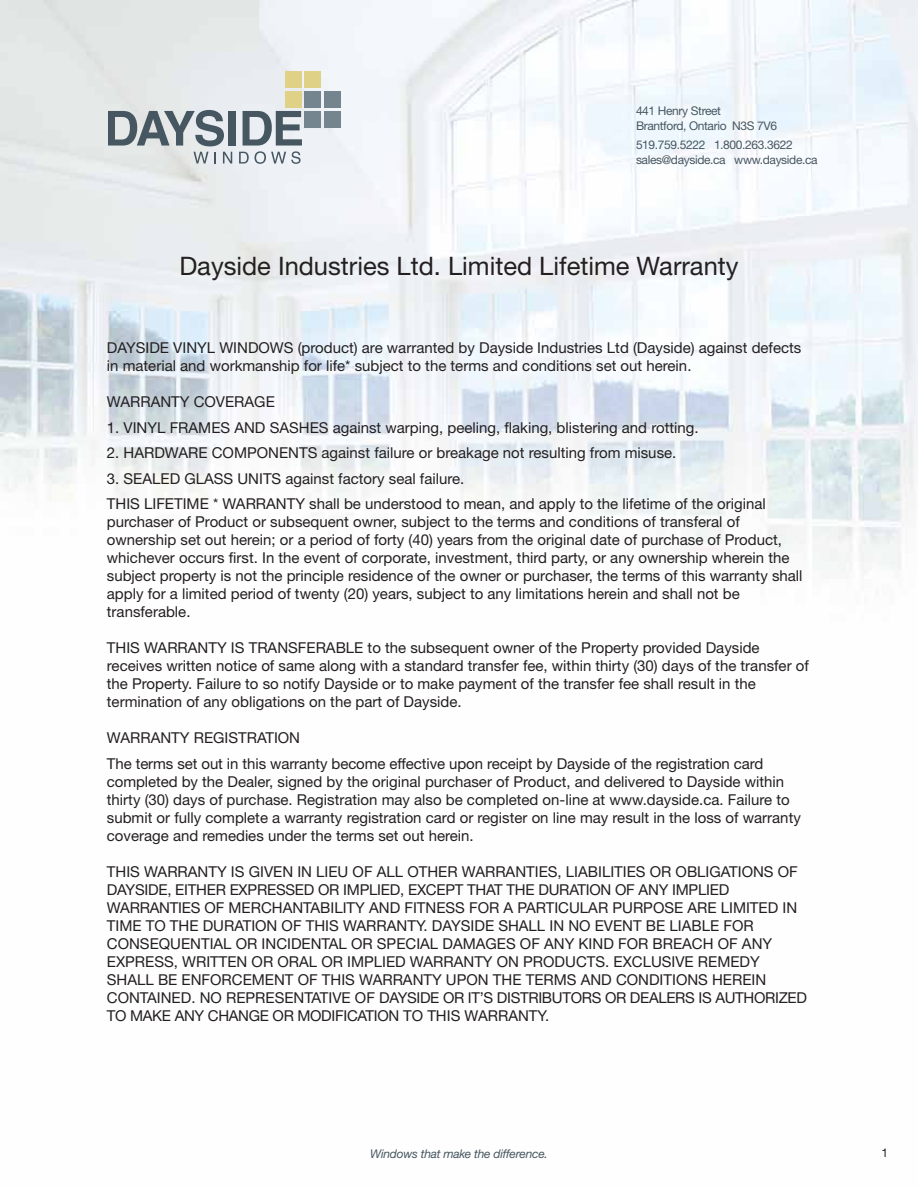
<style>
.page{position:relative;width:918px;height:1188px;background:#fff}
.page>*{position:absolute;margin:0;border:0;box-sizing:border-box;transform-origin:0 0}
.t1{font:25.5px "Helvetica Neue";color:#231f20}
.t2{font:15px/18px "Helvetica Neue";color:#231f20}
.t3{font:12px/15px "Helvetica Neue";letter-spacing:-.03em;color:#465761}
.t4{font:italic 12px "Helvetica Neue";letter-spacing:-.02em;color:#465761}
.t5{font:12px "Helvetica Neue";color:#231f20}
</style>
<div class="page">
<img style="left:0;top:0;width:918px;height:572px">
<svg style="left:108px;top:110px;width:116px;height:36px;background:#949ea3"></svg>
<div style="left:229px;top:111px;width:7px;height:35px;background:#465761"></div>
<svg style="left:194px;top:152px;width:15px;height:12px"></svg>
<svg style="left:215px;top:152px;width:1px;height:12px"></svg>
<svg style="left:223px;top:152px;width:9px;height:12px"></svg>
<svg style="left:239px;top:111px;width:63px;height:53px;background:#a6afb6"></svg>
<div style="left:305px;top:111px;width:16px;height:16px;background:#74858f"></div>
<div style="left:324px;top:111px;width:17px;height:16px;background:#74858f"></div>
<div style="left:305px;top:91px;width:16px;height:16px;background:#74858f"></div>
<div style="left:324px;top:91px;width:17px;height:16px;background:#74858f"></div>
<div style="left:285px;top:91px;width:16px;height:16px;background:#dfd185"></div>
<div style="left:305px;top:71px;width:16px;height:16px;background:#dfd185"></div>
<div style="left:285px;top:71px;width:16px;height:16px;background:#dfd185"></div>
<p class="t3" style="left:636px;top:103px;width:143px">441 Henry Street<br>Brantford, Ontario N3S 7V6</p>
<p class="t3" style="left:636px;top:137px;width:183px">519.759.5222 1.800.263.3622 sales@dayside.ca www.dayside.ca</p>
<h1 class="t1" style="left:179px;top:251px;width:561px">Dayside Industries Ltd. Limited Lifetime Warranty</h1>
<p class="t2" style="left:107px;top:339px;width:696px">DAYSIDE VINYL WINDOWS (product) are warranted by Dayside Industries Ltd (Dayside) against defects in material and workmanship for life* subject to the terms and conditions set out herein.</p>
<p class="t2" style="left:107px;top:393px;width:169px">WARRANTY COVERAGE</p>
<p class="t2" style="left:107px;top:418px;width:593px">1. VINYL FRAMES AND SASHES against warping, peeling, flaking, blistering and rotting.</p>
<p class="t2" style="left:107px;top:444px;width:571px">2. HARDWARE COMPONENTS against failure or breakage not resulting from misuse.</p>
<p class="t2" style="left:107px;top:465px;width:660px;line-height:25.5px">3. SEALED GLASS UNITS against factory seal failure.<br>THIS LIFETIME * WARRANTY shall be understood to mean, and apply to the lifetime of the original</p>
<p class="t2" style="left:107px;top:513px;width:697px">purchaser of Product or subsequent owner, subject to the terms and conditions of transferal of ownership set out herein; or a period of forty (40) years from the original date of purchase of Product, whichever occurs first. In the event of corporate, investment, third party, or any ownership wherein the subject property is not the principle residence of the owner or purchaser, the terms of this warranty shall apply for a limited period of twenty (20) years, subject to any limitations herein and shall not be transferable.</p>
<p class="t2" style="left:107px;top:639px;width:704px">THIS WARRANTY IS TRANSFERABLE to the subsequent owner of the Property provided Dayside receives written notice of same along with a standard transfer fee, within thirty (30) days of the transfer of the Property. Failure to so notify Dayside or to make payment of the transfer fee shall result in the termination of any obligations on the part of Dayside.</p>
<p class="t2" style="left:107px;top:725px;width:658px;line-height:25.5px">WARRANTY REGISTRATION<br>The terms set out in this warranty become effective upon receipt by Dayside of the registration card</p>
<p class="t2" style="left:107px;top:772px;width:695px">completed by the Dealer, signed by the original purchaser of Product, and delivered to Dayside within thirty (30) days of purchase. Registration may also be completed on-line at www.dayside.ca. Failure to submit or fully complete a warranty registration card or register on line may result in the loss of warranty coverage and remedies under the terms set out herein.</p>
<p class="t2" style="left:107px;top:862px;width:702px">THIS WARRANTY IS GIVEN IN LIEU OF ALL OTHER WARRANTIES, LIABILITIES OR OBLIGATIONS OF DAYSIDE, EITHER EXPRESSED OR IMPLIED, EXCEPT THAT THE DURATION OF ANY IMPLIED WARRANTIES OF MERCHANTABILITY AND FITNESS FOR A PARTICULAR PURPOSE ARE LIMITED IN TIME TO THE DURATION OF THIS WARRANTY. DAYSIDE SHALL IN NO EVENT BE LIABLE FOR CONSEQUENTIAL OR INCIDENTAL OR SPECIAL DAMAGES OF ANY KIND FOR BREACH OF ANY EXPRESS, WRITTEN OR ORAL OR IMPLIED WARRANTY ON PRODUCTS. EXCLUSIVE REMEDY SHALL BE ENFORCEMENT OF THIS WARRANTY UPON THE TERMS AND CONDITIONS HEREIN CONTAINED. NO REPRESENTATIVE OF DAYSIDE OR IT’S DISTRIBUTORS OR DEALERS IS AUTHORIZED TO MAKE ANY CHANGE OR MODIFICATION TO THIS WARRANTY.</p>
<p class="t4" style="left:370px;top:1146px;width:179px">Windows that make the difference.</p>
<p class="t5" style="left:882px;top:1146px;width:8px">1</p>
</div>
